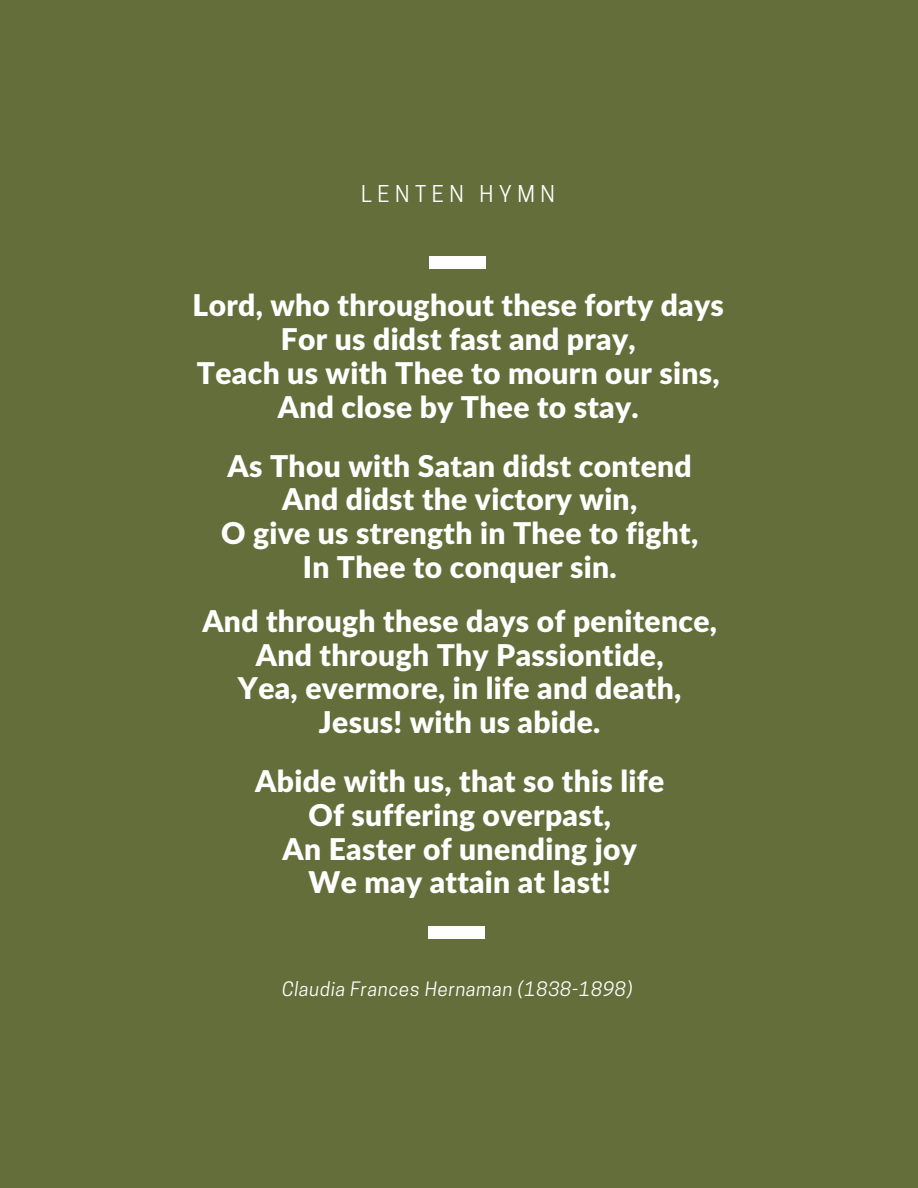
<style>
.page{position:relative;width:918px;height:1188px;background:#646e3a}
.page>*{position:absolute;margin:0;border:0;box-sizing:border-box;transform-origin:0 0}
.t1{font:900 30px/33.8px "Lato Latin";letter-spacing:.01em;color:#fff;text-align:center}
.t2{font:21.75px "Cooper Hewitt";letter-spacing:.26em;color:#fff}
.t3{font:italic 18.75px "Cooper Hewitt";letter-spacing:.04em;color:#fff}
</style>
<div class="page">
<div style="left:429px;top:257px;width:56px;height:11px;background:#fff"></div>
<div style="left:429px;top:927px;width:56px;height:11px;background:#fff"></div>
<p class="t2" style="left:361px;top:186px;width:195px">LENTEN HYMN</p>
<p class="t1" style="left:193px;top:290px;width:533px">Lord, who throughout these forty days<br>For us didst fast and pray,<br>Teach us with Thee to mourn our sins,<br>And close by Thee to stay.</p>
<p class="t1" style="left:221px;top:451px;width:479px">As Thou with Satan didst contend<br>And didst the victory win,<br>O give us strength in Thee to fight,<br>In Thee to conquer sin.</p>
<p class="t1" style="left:202px;top:606px;width:516px">And through these days of penitence,<br>And through Thy Passiontide,<br>Yea, evermore, in life and death,<br>Jesus! with us abide.</p>
<p class="t1" style="left:255px;top:766px;width:410px">Abide with us, that so this life<br>Of suffering overpast,<br>An Easter of unending joy<br>We may attain at last!</p>
<p class="t3" style="left:282px;top:982px;width:352px">Claudia Frances Hernaman (1838-1898)</p>
</div>
